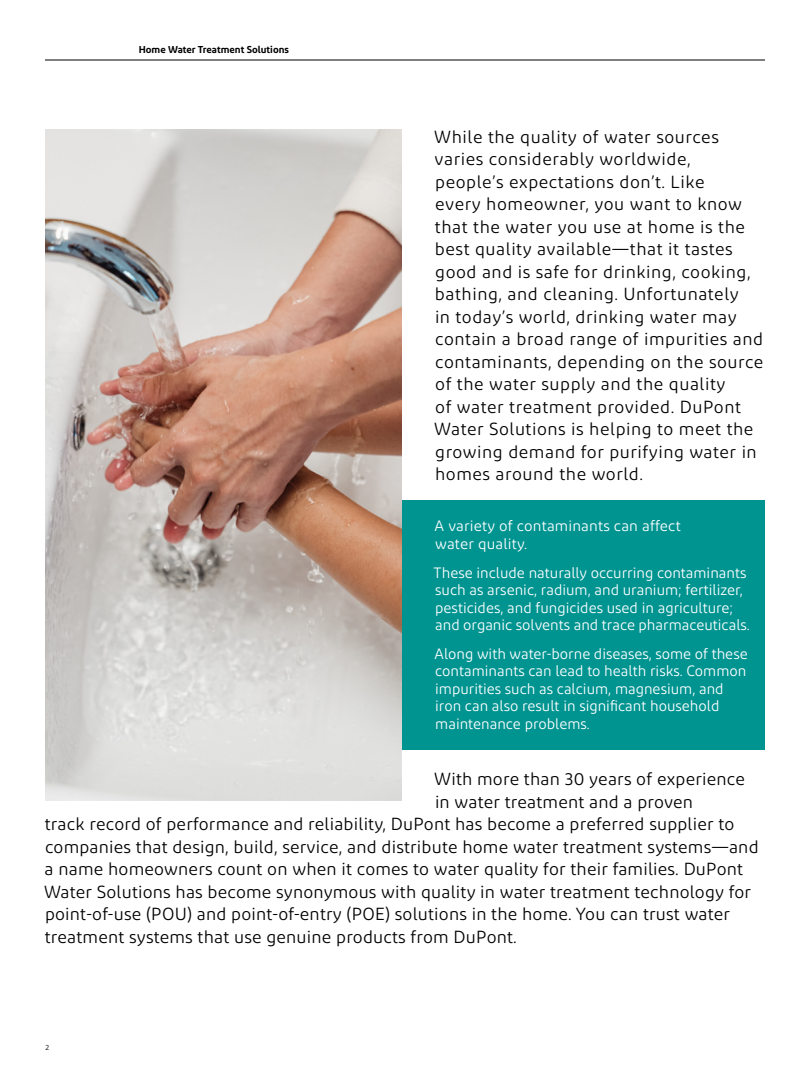
<style>
.page{position:relative;width:810px;height:1080px;background:#fff}
.page>*{position:absolute;margin:0;border:0;box-sizing:border-box;transform-origin:0 0}
.Section_Header{font:17.5px/22.5px "Diodrum";letter-spacing:.03em;color:#000}
.Section_Header-2{font:17.5px "Diodrum";letter-spacing:.01em;color:#000}
.Section_Header-3{font:15px/17.5px "Diodrum";color:#fff}
.Page_Header{font:600 10px "Diodrum";color:#000}
.Page_Numbers{font:7.5px "Diodrum";color:#000}
</style>
<div class="page">
<div style="left:395px;top:500px;width:370px;height:250px;background:#009491"></div>
<hr style="left:45px;top:60px;width:720px;height:1px;background:#000">
<img style="left:45px;top:130px;width:356px;height:671px">
<p class="Page_Header" style="left:139px;top:43px;width:152px">Home Water Treatment Solutions</p>
<p class="Section_Header" style="left:434px;top:125px;width:331px">While the quality of water sources varies considerably worldwide,<br>people’s expectations don’t. Like<br>every homeowner, you want to know that the water you use at home is the best quality available—that it tastes good and is safe for drinking, cooking, bathing, and cleaning. Unfortunately<br>in today’s world, drinking water may contain a broad range of impurities and contaminants, depending on the source of the water supply and the quality<br>of water treatment provided. DuPont Water Solutions is helping to meet the growing demand for purifying water in homes around the world.</p>
<p class="Section_Header-3" style="left:435px;top:517px;width:248px">A variety of contaminants can affect water quality.</p>
<p class="Section_Header-3" style="left:434px;top:563px;width:318px">These include naturally occurring contaminants such as arsenic, radium, and uranium; fertilizer, pesticides, and fungicides used in agriculture; and organic solvents and trace pharmaceuticals.</p>
<p class="Section_Header-3" style="left:435px;top:645px;width:315px">Along with water-borne diseases, some of these contaminants can lead to health risks. Common impurities such as calcium, magnesium, and iron can also result in significant household maintenance problems.</p>
<p class="Section_Header-2" style="left:434px;top:768px;width:312px">With more than 30 years of experience</p>
<p class="Section_Header-2" style="left:435px;top:791px;width:260px">in water treatment and a proven</p>
<p class="Section_Header-2" style="left:45px;top:813px;width:691px">track record of performance and reliability, DuPont has become a preferred supplier to</p>
<p class="Section_Header-2" style="left:45px;top:836px;width:715px">companies that design, build, service, and distribute home water treatment systems—and</p>
<p class="Section_Header-2" style="left:45px;top:858px;width:700px">a name homeowners count on when it comes to water quality for their families. DuPont</p>
<p class="Section_Header-2" style="left:44px;top:881px;width:708px">Water Solutions has become synonymous with quality in water treatment technology for</p>
<p class="Section_Header-2" style="left:45px;top:903px;width:686px">point-of-use (POU) and point-of-entry (POE) solutions in the home. You can trust water</p>
<p class="Section_Header-2" style="left:45px;top:926px;width:474px">treatment systems that use genuine products from DuPont.</p>
<p class="Page_Numbers" style="left:46px;top:1043px;width:5px">2</p>
</div>
